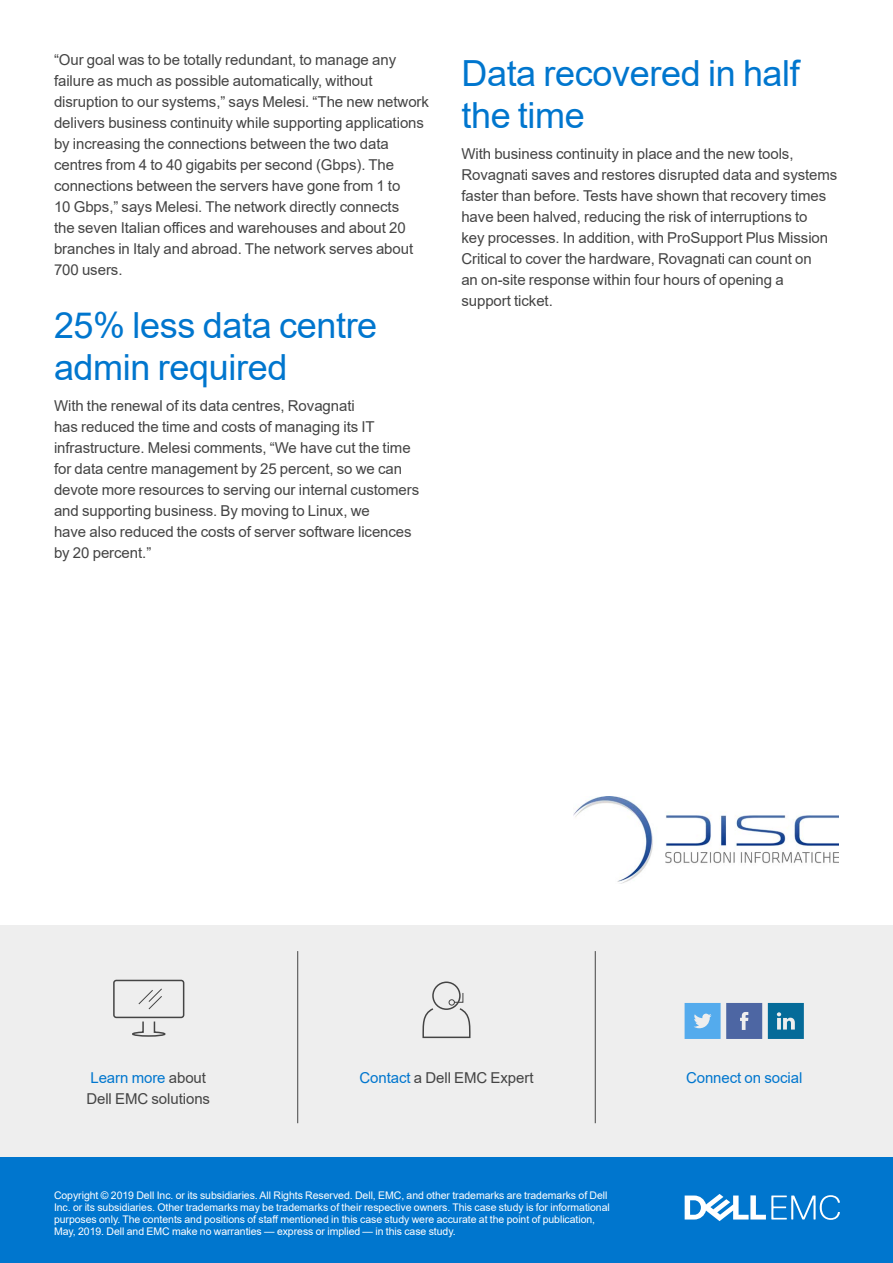
<style>
.page{position:relative;width:893px;height:1263px;background:#fff}
.page>*{position:absolute;margin:0;border:0;box-sizing:border-box;transform-origin:0 0}
.t1{font:36px/42px "Arial";letter-spacing:-.01em;color:#0076ce}
.t2{font:15px/21px "Arial";letter-spacing:-.005em;color:#444}
.t3{font:15px "Arial";letter-spacing:-.005em;color:#0076ce}
.t4{font:10.5px/12px "Arial";letter-spacing:-.005em;color:#fff}
.s1{color:#444}
.s2{color:#0076ce}
</style>
<div class="page">
<div style="left:0;top:1157px;width:893px;height:106px;background:#0076ce"></div>
<div style="left:0;top:925px;width:893px;height:231px;background:#eee"></div>
<div style="left:432px;top:981px;width:29px;height:29px;border:2px solid #444;border-radius:50%"></div>
<svg style="left:422px;top:992px;width:49px;height:47px"></svg>
<hr style="left:297px;top:951px;width:1px;height:172px;background:#444">
<hr style="left:595px;top:951px;width:1px;height:172px;background:#444">
<div style="left:113px;top:980px;width:71px;height:38px;border:2px solid #444;border-radius:2px"></div>
<svg style="left:138px;top:988px;width:24px;height:22px"></svg>
<svg style="left:132px;top:1021px;width:34px;height:16px"></svg>
<svg style="left:685px;top:1003px;width:77px;height:36px"></svg>
<svg style="left:768px;top:1003px;width:36px;height:36px"></svg>
<svg style="left:685px;top:1194px;width:155px;height:27px"></svg>
<img style="left:574px;top:797px;width:265px;height:87px">
<p class="t2" style="left:54px;top:49px;width:377px">“Our goal was to be totally redundant, to manage any failure as much as possible automatically, without disruption to our systems,” says Melesi. “The new network delivers business continuity while supporting applications by increasing the connections between the two data centres from 4 to 40 gigabits per second (Gbps). The connections between the servers have gone from 1 to<br>10 Gbps,” says Melesi. The network directly connects<br>the seven Italian offices and warehouses and about 20 branches in Italy and abroad. The network serves about 700 users.</p>
<h1 class="t1" style="left:54px;top:304px;width:325px">25% less data centre admin required</h1>
<p class="t2" style="left:54px;top:395px;width:367px">With the renewal of its data centres, Rovagnati<br>has reduced the time and costs of managing its IT infrastructure. Melesi comments, “We have cut the time for data centre management by 25 percent, so we can devote more resources to serving our internal customers and supporting business. By moving to Linux, we<br>have also reduced the costs of server software licences by 20 percent.”</p>
<h1 class="t1" style="left:461px;top:52px;width:340px">Data recovered in half the time</h1>
<p class="t2" style="left:461px;top:143px;width:378px">With business continuity in place and the new tools, Rovagnati saves and restores disrupted data and systems faster than before. Tests have shown that recovery times have been halved, reducing the risk of interruptions to<br>key processes. In addition, with ProSupport Plus Mission Critical to cover the hardware, Rovagnati can count on<br>an on-site response within four hours of opening a<br>support ticket.</p>
<p class="t3" style="left:90px;top:1067px;width:117px">Learn more <span class="s1">about</span></p>
<p class="t2" style="left:359px;top:1067px;width:176px"><span class="s2">Contact</span> a Dell EMC Expert</p>
<p class="t3" style="left:686px;top:1067px;width:118px">Connect on social</p>
<p class="t2" style="left:86px;top:1088px;width:125px">Dell EMC solutions</p>
<p class="t4" style="left:54px;top:1189px;width:557px">Copyright © 2019 Dell Inc. or its subsidiaries. All Rights Reserved. Dell, EMC, and other trademarks are trademarks of Dell Inc. or its subsidiaries. Other trademarks may be trademarks of their respective owners. This case study is for informational purposes only. The contents and positions of staff mentioned in this case study were accurate at the point of publication, May, 2019. Dell and EMC make no warranties — express or implied — in this case study.</p>
</div>
